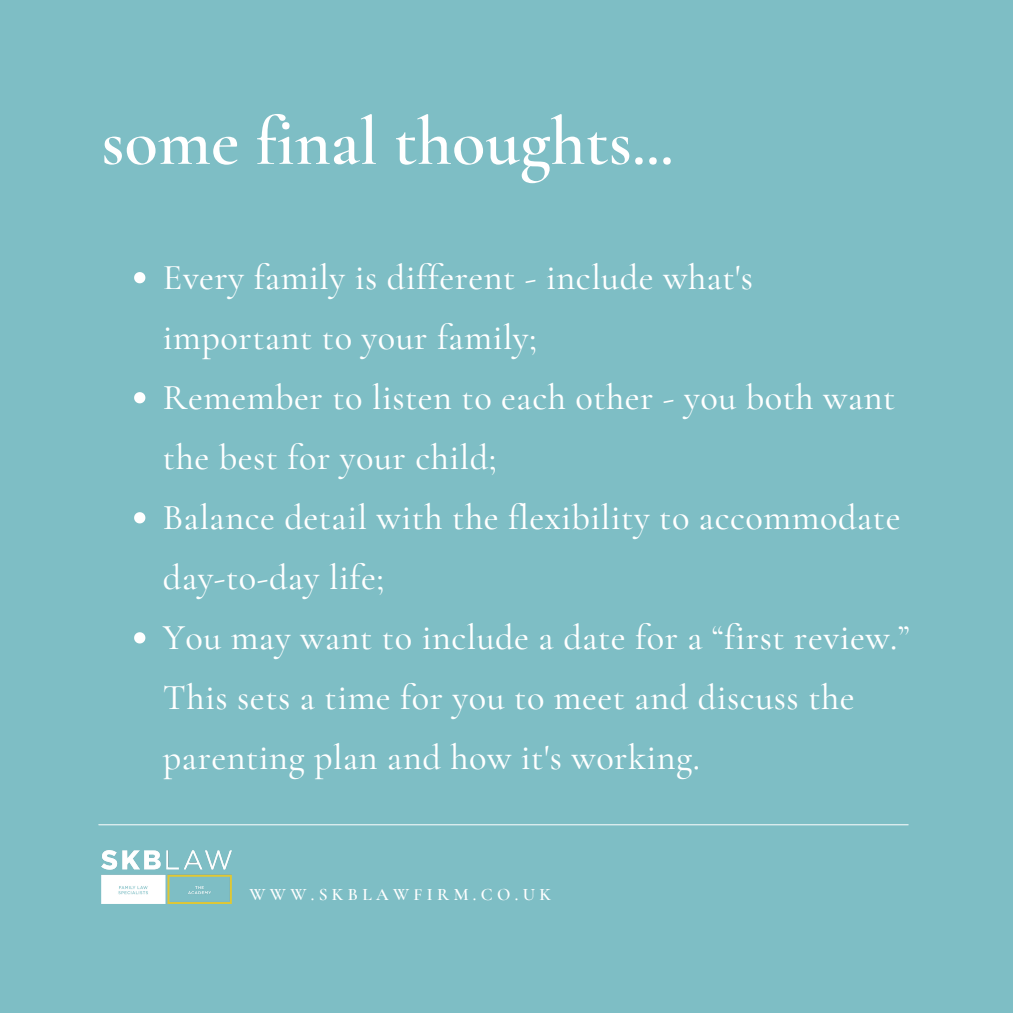
<style>
.page{position:relative;width:1013px;height:1013px;background:#fff}
.page>*{position:absolute;margin:0;border:0;box-sizing:border-box;transform-origin:0 0}
.t1{font:600 68.75px "Cormorant Garamond";color:#fff}
.t2{font:500 36.25px/60px "Cormorant Garamond";letter-spacing:.015em;color:#fff}
.t3{font:600 17.5px "Cormorant Garamond";letter-spacing:.25em;color:#fff}
</style>
<div class="page">
<div style="left:0;top:0;width:1012px;height:1012px;background:#7ebec5"></div>
<img style="left:101px;top:850px;width:131px;height:53px">
<hr style="left:99px;top:824px;width:809px;height:1px;background:#fff">
<svg style="left:134px;top:272px;width:11px;height:11px"></svg>
<svg style="left:134px;top:392px;width:11px;height:11px"></svg>
<svg style="left:134px;top:512px;width:11px;height:11px"></svg>
<svg style="left:134px;top:632px;width:11px;height:11px"></svg>
<p class="t1" style="left:101px;top:100px;width:574px">some final thoughts...</p>
<p class="t2" style="left:163px;top:247px;width:591px">Every family is different - include what's important to your family;</p>
<p class="t2" style="left:163px;top:367px;width:734px">Remember to listen to each other - you both want the best for your child;</p>
<p class="t2" style="left:163px;top:487px;width:739px">Balance detail with the flexibility to accommodate day-to-day life;</p>
<p class="t2" style="left:163px;top:607px;width:747px">You may want to include a date for a “first review.”<br>This sets a time for you to meet and discuss the parenting plan and how it's working.</p>
<p class="t3" style="left:249px;top:883px;width:303px">WWW.SKBLAWFIRM.CO.UK</p>
</div>
